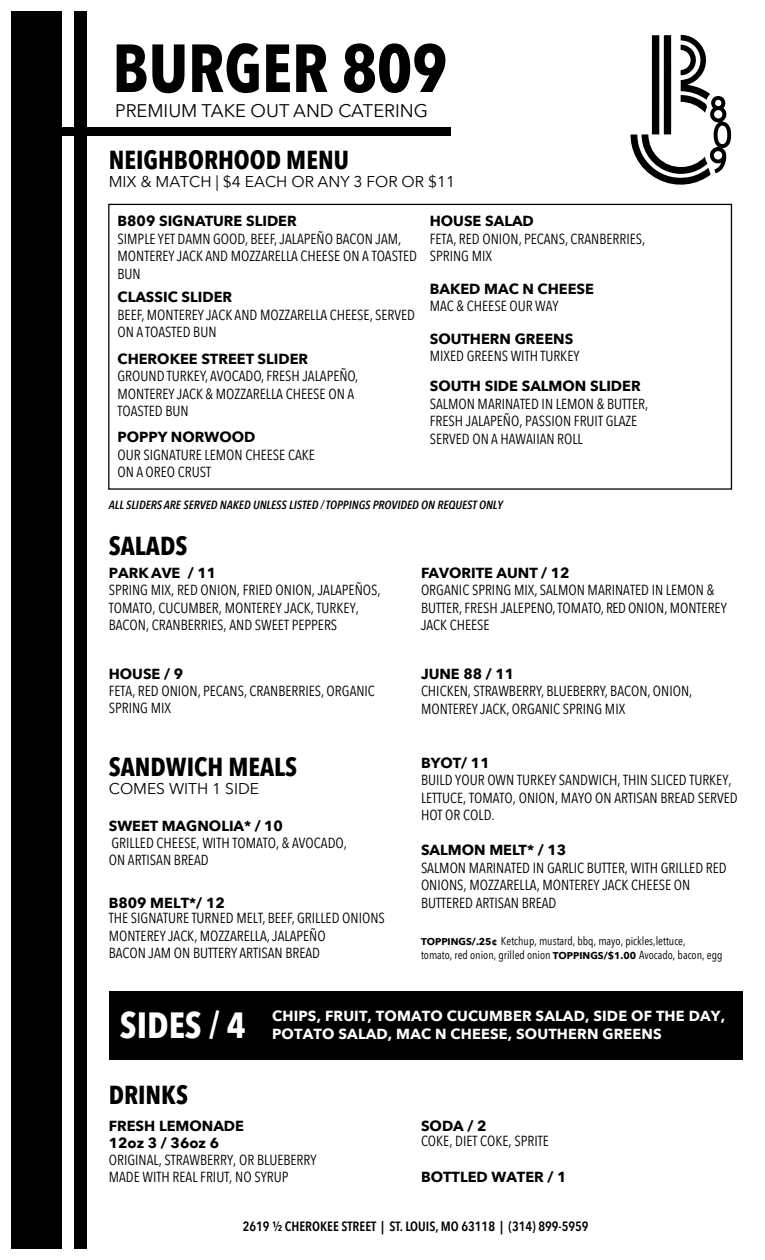
<style>
.page{position:relative;width:765px;height:1260px;background:#fff}
.page>*{position:absolute;margin:0;border:0;box-sizing:border-box;transform-origin:0 0}
.t1{font:700 67.12px "Avenir Next Condensed";color:#000}
.t2{font:700 36.38px "Avenir Next Condensed";color:#fff}
.t3{font:700 26px "Avenir Next Condensed";color:#000}
.t4{font:18.25px "Avenir Next";color:#000}
.t5{font:15.62px "Avenir Next";color:#000}
.t6{font:14.62px/17.5px "Avenir Next Condensed";color:#000}
.t7{font:700 14.62px/17.5px "Avenir Next";color:#000}
.t8{font:700 14.5px/17.5px "Avenir Next";letter-spacing:.01em;color:#fff}
.t9{font:600 13.38px "Avenir Next Condensed";color:#000}
.t10{font:italic 600 11.88px "Avenir Next Condensed";color:#000}
.t11{font:11.62px/13.9px "Avenir Next Condensed";color:#000}
.s1{font-family:"Avenir Next";font-weight:700;font-size:9.88px}
</style>
<div class="page">
<div style="left:74px;top:11px;width:12px;height:1238px;background:#000"></div>
<div style="left:11px;top:11px;width:51px;height:1238px;background:#000"></div>
<div style="left:20px;top:127px;width:430px;height:9px;background:#000"></div>
<svg style="left:630px;top:34px;width:101px;height:151px"></svg>
<div style="left:109px;top:991px;width:633px;height:68px;background:#000"></div>
<div style="left:108px;top:204px;width:624px;height:286px;border:1px solid #000"></div>
<h1 class="t1" style="left:112px;top:27px;width:337px">BURGER 809</h1>
<p class="t4" style="left:115px;top:95px;width:314px">PREMIUM TAKE OUT AND CATERING</p>
<h3 class="t3" style="left:109px;top:144px;width:242px">NEIGHBORHOOD MENU</h3>
<p class="t5" style="left:109px;top:168px;width:348px">MIX &amp; MATCH | $4 EACH OR ANY 3 FOR OR $11</p>
<p class="t7" style="left:118px;top:212px;width:181px">B809 SIGNATURE SLIDER</p>
<p class="t6" style="left:118px;top:229px;width:301px">SIMPLE YET DAMN GOOD, BEEF, JALAPEÑO BACON JAM,<br>MONTEREYJACK AND MOZZARELLA CHEESE ON A TOASTED<br>BUN</p>
<p class="t7" style="left:118px;top:288px;width:116px">CLASSIC SLIDER</p>
<p class="t6" style="left:118px;top:305px;width:299px">BEEF, MONTEREY JACK AND MOZZARELLA CHEESE, SERVED<br>ON A TOASTED BUN</p>
<p class="t7" style="left:118px;top:350px;width:192px">CHEROKEE STREET SLIDER</p>
<p class="t6" style="left:118px;top:367px;width:242px">GROUND TURKEY, AVOCADO, FRESH JALAPEÑO,<br>MONTEREYJACK &amp; MOZZARELLA CHEESE ON A<br>TOASTED BUN</p>
<p class="t7" style="left:118px;top:428px;width:139px">POPPY NORWOOD</p>
<p class="t6" style="left:118px;top:445px;width:199px">OUR SIGNATURE LEMON CHEESE CAKE<br>ON A OREO CRUST</p>
<p class="t7" style="left:430px;top:212px;width:106px">HOUSE SALAD</p>
<p class="t6" style="left:430px;top:229px;width:217px">FETA, RED ONION, PECANS, CRANBERRIES,<br>SPRING MIX</p>
<p class="t7" style="left:430px;top:280px;width:166px">BAKED MAC N CHEESE</p>
<p class="t6" style="left:430px;top:297px;width:130px">MAC &amp; CHEESE OUR WAY</p>
<p class="t7" style="left:430px;top:330px;width:145px">SOUTHERN GREENS</p>
<p class="t6" style="left:430px;top:347px;width:151px">MIXED GREENS WITH TURKEY</p>
<p class="t7" style="left:430px;top:377px;width:212px">SOUTH SIDE SALMON SLIDER</p>
<p class="t6" style="left:430px;top:394px;width:220px">SALMON MARINATED IN LEMON &amp; BUTTER,<br>FRESH JALAPEÑO, PASSION FRUIT GLAZE<br>SERVED ON A HAWAIIAN ROLL</p>
<p class="t10" style="left:109px;top:498px;width:396px">ALL SLIDERS ARE SERVED NAKED UNLESS LISTED / TOPPINGS PROVIDED ON REQUEST ONLY</p>
<h3 class="t3" style="left:109px;top:530px;width:80px">SALADS</h3>
<p class="t7" style="left:109px;top:564px;width:109px">PARK AVE / 11</p>
<p class="t6" style="left:109px;top:581px;width:273px">SPRING MIX, RED ONION, FRIED ONION, JALAPEÑOS,<br>TOMATO, CUCUMBER, MONTEREY JACK, TURKEY,<br>BACON, CRANBERRIES, AND SWEET PEPPERS</p>
<p class="t7" style="left:109px;top:665px;width:76px">HOUSE / 9</p>
<p class="t6" style="left:109px;top:681px;width:268px">FETA, RED ONION, PECANS, CRANBERRIES, ORGANIC<br>SPRING MIX</p>
<h3 class="t3" style="left:109px;top:751px;width:190px">SANDWICH MEALS</h3>
<p class="t5" style="left:109px;top:775px;width:152px">COMES WITH 1 SIDE</p>
<p class="t7" style="left:109px;top:816px;width:176px">SWEET MAGNOLIA* / 10</p>
<p class="t6" style="left:109px;top:833px;width:240px">GRILLED CHEESE, WITH TOMATO, &amp; AVOCADO,<br>ON ARTISAN BREAD</p>
<p class="t7" style="left:109px;top:894px;width:118px">B809 MELT*/ 12</p>
<p class="t6" style="left:109px;top:909px;width:278px">THE SIGNATURE TURNED MELT, BEEF, GRILLED ONIONS<br>MONTEREY JACK, MOZZARELLA, JALAPEÑO<br>BACON JAM ON BUTTERY ARTISAN BREAD</p>
<p class="t7" style="left:421px;top:564px;width:150px">FAVORITE AUNT / 12</p>
<p class="t6" style="left:421px;top:581px;width:307px">ORGANIC SPRING MIX, SALMON MARINATED IN LEMON &amp;<br>BUTTER, FRESH JALEPENO, TOMATO, RED ONION, MONTEREY<br>JACK CHEESE</p>
<p class="t7" style="left:421px;top:665px;width:95px">JUNE 88 / 11</p>
<p class="t6" style="left:421px;top:682px;width:273px">CHICKEN, STRAWBERRY, BLUEBERRY, BACON, ONION,<br>MONTEREY JACK, ORGANIC SPRING MIX</p>
<p class="t7" style="left:421px;top:754px;width:70px">BYOT/ 11</p>
<p class="t6" style="left:421px;top:771px;width:318px">BUILD YOUR OWN TURKEY SANDWICH, THIN SLICED TURKEY,<br>LETTUCE, TOMATO, ONION, MAYO ON ARTISAN BREAD SERVED<br>HOT OR COLD.</p>
<p class="t7" style="left:421px;top:841px;width:147px">SALMON MELT* / 13</p>
<p class="t6" style="left:421px;top:858px;width:307px">SALMON MARINATED IN GARLIC BUTTER, WITH GRILLED RED<br>ONIONS, MOZZARELLA, MONTEREY JACK CHEESE ON<br>BUTTERED ARTISAN BREAD</p>
<p class="t11" style="left:421px;top:934px;width:303px"><span class="s1">TOPPINGS/.25¢</span> Ketchup, mustard, bbq, mayo, pickles,lettuce,<br>tomato, red onion, grilled onion <span class="s1">TOPPINGS/$1.00</span> Avocado, bacon, egg</p>
<h2 class="t2" style="left:120px;top:1003px;width:128px">SIDES / 4</h2>
<h3 class="t3" style="left:109px;top:1079px;width:81px">DRINKS</h3>
<p class="t8" style="left:272px;top:1007px;width:454px">CHIPS, FRUIT, TOMATO CUCUMBER SALAD, SIDE OF THE DAY,<br>POTATO SALAD, MAC N CHEESE, SOUTHERN GREENS</p>
<p class="t7" style="left:109px;top:1116px;width:137px">FRESH LEMONADE<br>12oz 3 / 36oz 6</p>
<p class="t6" style="left:109px;top:1150px;width:209px">ORIGINAL, STRAWBERRY, OR BLUEBERRY<br>MADE WITH REAL FRIUT, NO SYRUP</p>
<p class="t7" style="left:421px;top:1116px;width:67px">SODA / 2</p>
<p class="t6" style="left:421px;top:1132px;width:129px">COKE, DIET COKE, SPRITE</p>
<p class="t7" style="left:421px;top:1168px;width:147px">BOTTLED WATER / 1</p>
<p class="t9" style="left:243px;top:1215px;width:348px">2619 ½ CHEROKEE STREET | ST. LOUIS, MO 63118 | (314) 899-5959</p>
</div>
